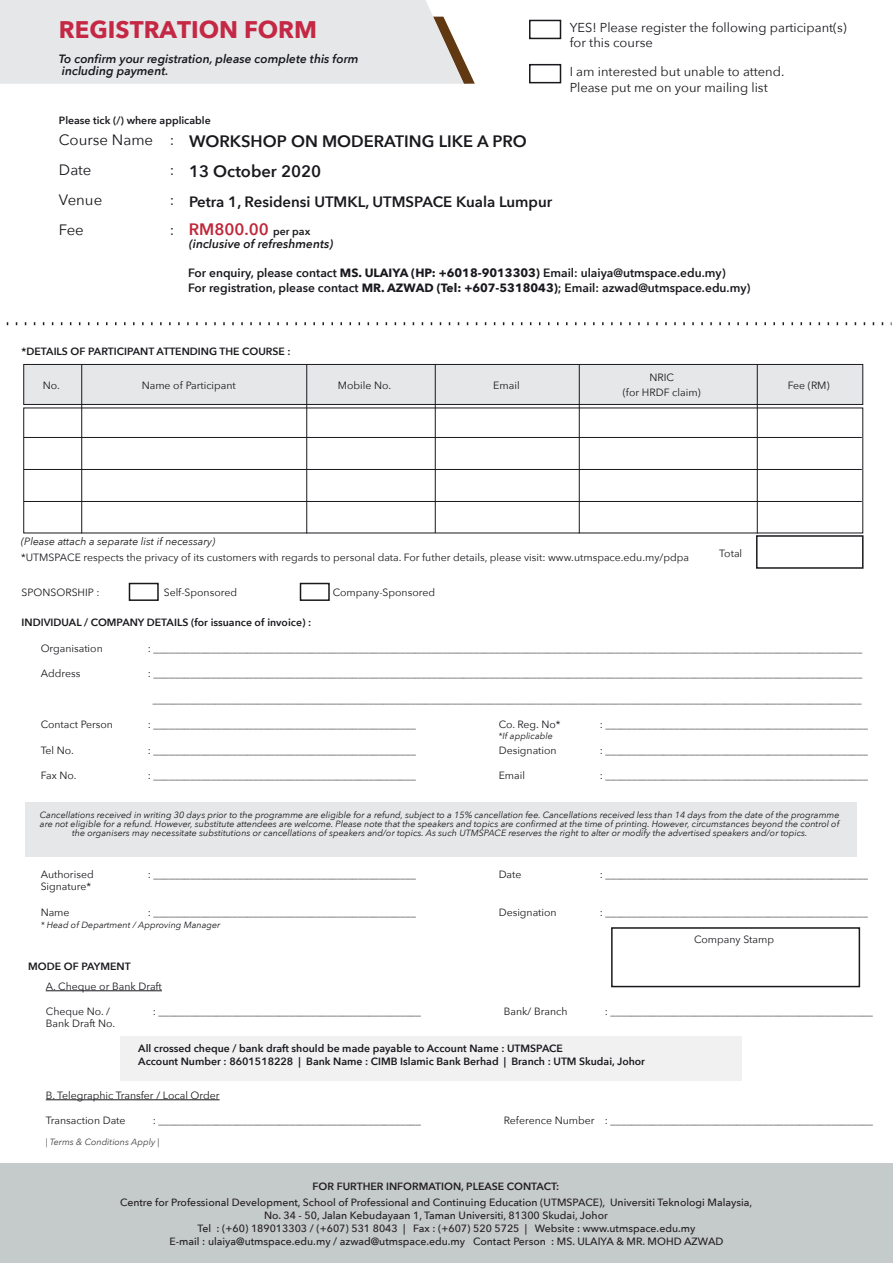
<style>
.page{position:relative;width:893px;height:1263px;background:#fff}
.page>*{position:absolute;margin:0;border:0;box-sizing:border-box;transform-origin:0 0}
.t1{font:700 24px "Avenir Next";color:#c42845}
.t2{font:600 16.5px/30px "Avenir Next";color:#19181d}
.t3{font:600 16.5px "Avenir Next";color:#bf2739}
.t4{font:600 15px "Avenir Next";color:#19181d}
.t5{font:15px/30px "Avenir Next";color:#19181d}
.t6{font:12.9px/15.5px "Avenir Next";color:#19181d}
.t7{font:600 12px/15px "Avenir Next";color:#19181d}
.t8{font:italic 600 12px/12px "Avenir Next";color:#19181d}
.t9{font:10.5px/15px "Avenir Next";color:#19181d;text-align:center}
.t10{font:500 10.5px "Avenir Next";color:#231f20}
.t11{font:600 10.5px/12.6px "Avenir Next";color:#19181d}
.t12{font:italic 10.5px "Avenir Next";color:#19181d}
.t13{font:600 10.5px "Avenir Next";color:#231f20}
.t14{font:italic 9px/9px "Avenir Next";color:#19181d;text-align:center}
.t15{font:italic 9px "Avenir Next";color:#414042}
.s1{font-size:10.5px;color:#19181d}
.s2{font-weight:700}
</style>
<div class="page">
<div style="left:0;top:0;width:475px;height:84px;background:#e6e7e8"></div>
<div style="left:0;top:1163px;width:893px;height:100px;background:#c5cacb"></div>
<svg style="left:7px;top:322px;width:885px;height:3px"></svg>
<div style="left:120px;top:1036px;width:621px;height:44px;background:#f1f1f2"></div>
<div style="left:23px;top:364px;width:840px;height:41px;background:#e6e7e8;border:1px solid #19181d"></div>
<hr style="left:24px;top:437px;width:838px;height:1px;background:#19181d">
<hr style="left:24px;top:469px;width:838px;height:1px;background:#19181d">
<hr style="left:24px;top:501px;width:838px;height:1px;background:#19181d">
<hr style="left:81px;top:364px;width:1px;height:169px;background:#19181d">
<hr style="left:306px;top:364px;width:1px;height:169px;background:#19181d">
<hr style="left:757px;top:364px;width:1px;height:169px;background:#19181d">
<hr style="left:579px;top:364px;width:1px;height:169px;background:#19181d">
<div style="left:756px;top:535px;width:107px;height:34px;border:2px solid #19181d"></div>
<hr style="left:435px;top:364px;width:1px;height:169px;background:#19181d">
<div style="left:129px;top:583px;width:30px;height:18px;border:2px solid #19181d"></div>
<div style="left:300px;top:583px;width:30px;height:18px;border:2px solid #19181d"></div>
<div style="left:25px;top:802px;width:831px;height:55px;background:#e6e7e8"></div>
<div style="left:611px;top:927px;width:249px;height:60px;border:2px solid #19181d"></div>
<hr style="left:46px;top:990px;width:116px;height:1px;background:#19181d">
<hr style="left:46px;top:1099px;width:174px;height:1px;background:#19181d">
<div style="left:529px;top:20px;width:32px;height:19px;border:2px solid #19181d"></div>
<div style="left:529px;top:64px;width:32px;height:19px;border:2px solid #19181d"></div>
<h1 class="t1" style="left:59px;top:8px;width:260px">REGISTRATION FORM</h1>
<p class="t8" style="left:59px;top:52px;width:301px">To confirm your registration, please complete this form including payment.</p>
<p class="t11" style="left:59px;top:114px;width:153px">Please tick (/) where applicable</p>
<h3 class="t5" style="left:59px;top:124px;width:117px">Course Name :<br>Date</h3>
<h2 class="t2" style="left:189px;top:126px;width:339px">WORKSHOP ON MODERATING LIKE A PRO<br>13 October 2020</h2>
<h3 class="t4" style="left:189px;top:189px;width:365px">Petra 1, Residensi UTMKL, UTMSPACE Kuala Lumpur</h3>
<h2 class="t3" style="left:189px;top:215px;width:123px">RM800.00 <span class="s1">per pax</span></h2>
<h3 class="t5" style="left:170px;top:154px;width:6px">:</h3>
<h3 class="t5" style="left:59px;top:184px;width:45px">Venue</h3>
<h3 class="t5" style="left:170px;top:184px;width:6px">:</h3>
<h3 class="t5" style="left:59px;top:214px;width:26px">Fee</h3>
<h3 class="t5" style="left:170px;top:214px;width:6px">:</h3>
<p class="t8" style="left:189px;top:238px;width:146px">(inclusive of refreshments)</p>
<p class="t6" style="left:570px;top:19px;width:279px">YES! Please register the following participant(s) for this course</p>
<p class="t6" style="left:570px;top:63px;width:216px;line-height:16.2px">I am interested but unable to attend.<br>Please put me on your mailing list</p>
<p class="t7" style="left:188px;top:265px;width:564px">For enquiry, please contact <span class="s2">MS. ULAIYA (HP: +6018-9013303)</span> Email: ulaiya@utmspace.edu.my)<br>For registration, please contact <span class="s2">MR. AZWAD (Tel: +607-5318043)</span>; Email: azwad@utmspace.edu.my)</p>
<p class="t11" style="left:22px;top:345px;width:271px">*DETAILS OF PARTICIPANT ATTENDING THE COURSE :</p>
<p class="t9" style="left:43px;top:377px;width:19px">No.</p>
<p class="t9" style="left:142px;top:377px;width:96px">Name of Participant</p>
<p class="t9" style="left:493px;top:377px;width:28px">Email</p>
<p class="t9" style="left:623px;top:370px;width:79px">NRIC<br>(for HRDF claim)</p>
<p class="t9" style="left:788px;top:377px;width:43px">Fee (RM)</p>
<p class="t9" style="left:338px;top:377px;width:55px">Mobile No.</p>
<p class="t12" style="left:21px;top:533px;width:196px">(Please attach a separate list if necessary)</p>
<p class="t9" style="left:21px;top:550px;width:669px">*UTMSPACE respects the privacy of its customers with regards to personal data. For futher details, please visit: www.utmspace.edu.my/pdpa</p>
<p class="t9" style="left:719px;top:546px;width:24px">Total</p>
<p class="t9" style="left:22px;top:584px;width:80px">SPONSORSHIP :</p>
<p class="t9" style="left:164px;top:584px;width:75px">Self-Sponsored</p>
<p class="t9" style="left:333px;top:584px;width:104px">Company-Sponsored</p>
<p class="t11" style="left:22px;top:616px;width:291px">INDIVIDUAL / COMPANY DETAILS (for issuance of invoice) :</p>
<p class="t9" style="left:41px;top:640px;width:64px">Organisation</p>
<p class="t9" style="left:148px;top:640px;width:716px">: _______________________________________________________________________________________________________________________________________</p>
<p class="t9" style="left:41px;top:666px;width:41px">Address</p>
<p class="t9" style="left:148px;top:666px;width:716px">: _______________________________________________________________________________________________________________________________________</p>
<p class="t9" style="left:153px;top:691px;width:710px">_______________________________________________________________________________________________________________________________________</p>
<p class="t9" style="left:41px;top:717px;width:74px">Contact Person</p>
<p class="t9" style="left:148px;top:717px;width:270px">: __________________________________________________</p>
<p class="t9" style="left:499px;top:717px;width:63px">Co. Reg. No*</p>
<p class="t9" style="left:600px;top:717px;width:270px">: __________________________________________________</p>
<p class="t9" style="left:41px;top:742px;width:35px">Tel No.</p>
<p class="t9" style="left:148px;top:742px;width:270px">: __________________________________________________</p>
<p class="t9" style="left:499px;top:742px;width:59px">Designation</p>
<p class="t9" style="left:600px;top:742px;width:270px">: __________________________________________________</p>
<p class="t9" style="left:41px;top:768px;width:37px">Fax No.</p>
<p class="t9" style="left:148px;top:768px;width:270px">: __________________________________________________</p>
<p class="t9" style="left:499px;top:768px;width:28px">Email</p>
<p class="t9" style="left:600px;top:768px;width:270px">: __________________________________________________</p>
<p class="t14" style="left:498px;top:731px;width:56px">*If applicable</p>
<p class="t14" style="left:40px;top:810px;width:801px">Cancellations received in writing 30 days prior to the programme are eligible for a refund, subject to a 15% cancellation fee. Cancellations received less than 14 days from the date of the programme are not eligible for a refund. However, substitute attendees are welcome. Please note that the speakers and topics are confirmed at the time of printing. However, circumstances beyond the control of the organisers may necessitate substitutions or cancellations of speakers and/or topics. As such UTMSPACE reserves the right to alter or modify the advertised speakers and/or topics.</p>
<p class="t9" style="left:41px;top:867px;width:55px">Authorised</p>
<p class="t9" style="left:148px;top:867px;width:270px">: __________________________________________________</p>
<p class="t9" style="left:499px;top:867px;width:24px">Date</p>
<p class="t9" style="left:600px;top:867px;width:270px">: __________________________________________________</p>
<p class="t9" style="left:41px;top:879px;width:52px">Signature*</p>
<p class="t9" style="left:41px;top:904px;width:30px">Name</p>
<p class="t9" style="left:148px;top:904px;width:270px">: __________________________________________________</p>
<p class="t9" style="left:499px;top:904px;width:59px">Designation</p>
<p class="t9" style="left:600px;top:904px;width:270px">: __________________________________________________</p>
<p class="t14" style="left:41px;top:920px;width:181px">* Head of Department / Approving Manager</p>
<p class="t9" style="left:694px;top:931px;width:81px">Company Stamp</p>
<p class="t11" style="left:28px;top:960px;width:104px">MODE OF PAYMENT</p>
<p class="t9" style="left:46px;top:1003px;width:66px">Cheque No. /</p>
<p class="t9" style="left:153px;top:1003px;width:270px">: __________________________________________________</p>
<p class="t9" style="left:504px;top:1003px;width:65px">Bank/ Branch</p>
<p class="t9" style="left:605px;top:1003px;width:270px">: __________________________________________________</p>
<p class="t9" style="left:46px;top:1015px;width:71px">Bank Draft No.</p>
<p class="t9" style="left:46px;top:978px;width:118px">A. Cheque or Bank Draft</p>
<p class="t11" style="left:138px;top:1042px;width:508px">All crossed cheque / bank draft should be made payable to Account Name : UTMSPACE<br>Account Number : 8601518228 | Bank Name : CIMB Islamic Bank Berhad | Branch : UTM Skudai, Johor</p>
<p class="t9" style="left:46px;top:1087px;width:175px">B. Telegraphic Transfer / Local Order</p>
<p class="t15" style="left:46px;top:1134px;width:115px">| Terms &amp; Conditions Apply |</p>
<p class="t9" style="left:46px;top:1112px;width:81px">Transaction Date</p>
<p class="t9" style="left:153px;top:1112px;width:270px">: __________________________________________________</p>
<p class="t9" style="left:504px;top:1112px;width:371px">Reference Number : __________________________________________________</p>
<p class="t13" style="left:313px;top:1177px;width:248px">FOR FURTHER INFORMATION, PLEASE CONTACT:</p>
<p class="t10" style="left:120px;top:1193px;width:634px">Centre for Professional Development, School of Professional and Continuing Education (UTMSPACE), Universiti Teknologi Malaysia,</p>
<p class="t10" style="left:264px;top:1206px;width:345px">No. 34 - 50, Jalan Kebudayaan 1, Taman Universiti, 81300 Skudai, Johor</p>
<p class="t10" style="left:198px;top:1219px;width:499px">Tel : (+60) 189013303 / (+607) 531 8043 | Fax : (+607) 520 5725 | Website : www.utmspace.edu.my</p>
<p class="t10" style="left:169px;top:1232px;width:555px">E-mail : ulaiya@utmspace.edu.my / azwad@utmspace.edu.my Contact Person : MS. ULAIYA &amp; MR. MOHD AZWAD</p>
</div>
